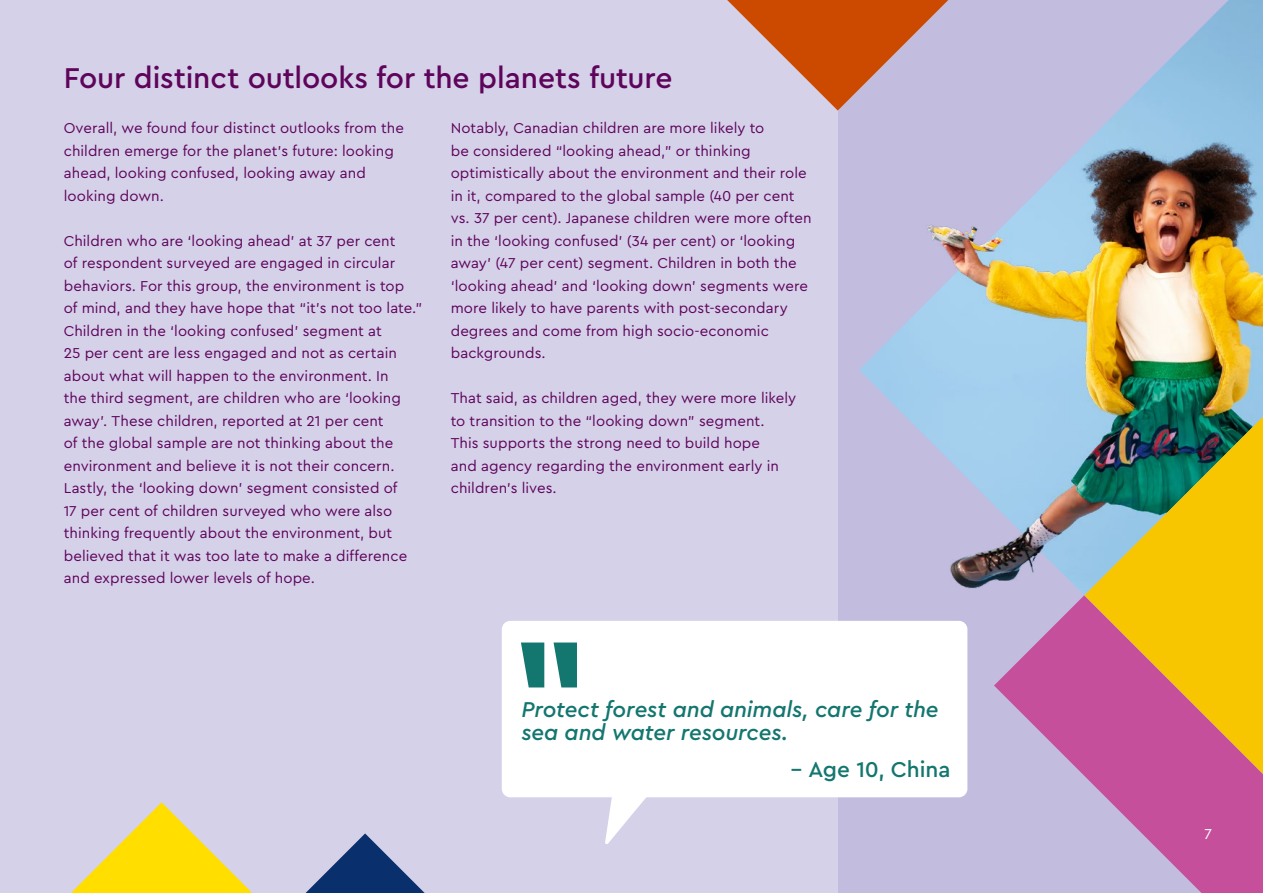
<style>
.page{position:relative;width:1263px;height:893px;background:#c2bcdf}
.page>*{position:absolute;margin:0;border:0;box-sizing:border-box;transform-origin:0 0}
.t1{font:500 30px "Cera Pro";letter-spacing:-.005em;color:#5e045b}
.t2{font:italic 500 22.5px/22.5px "Cera Pro";letter-spacing:-.005em;color:#13766f}
.t3{font:500 22.5px "Cera Pro";color:#13766f}
.t4{font:15px/22.5px "Cera Pro";letter-spacing:.005em;color:#5e045b}
.t5{font:15px "Cera Pro";color:#fff}
</style>
<div class="page">
<div style="left:0;top:0;width:838px;height:893px;background:#d5d1e9"></div>
<img style="left:948px;top:0;width:315px;height:99px">
<img style="left:885px;top:99px;width:378px;height:541px">
<svg style="left:994px;top:595px;width:269px;height:298px"></svg>
<svg style="left:727px;top:0;width:221px;height:111px"></svg>
<svg style="left:71px;top:802px;width:181px;height:91px"></svg>
<svg style="left:306px;top:833px;width:119px;height:60px"></svg>
<div style="left:502px;top:621px;width:465px;height:176px;background:#fff;border-radius:9px"></div>
<svg style="left:521px;top:642px;width:56px;height:45px"></svg>
<svg style="left:605px;top:797px;width:56px;height:47px"></svg>
<svg style="left:1084px;top:417px;width:179px;height:357px;background:#bb9349"></svg>
<h1 class="t1" style="left:64px;top:58px;width:610px">Four distinct outlooks for the planets future</h1>
<p class="t4" style="left:64px;top:116px;width:342px">Overall, we found four distinct outlooks from the children emerge for the planet’s future: looking ahead, looking confused, looking away and looking down.</p>
<p class="t4" style="left:64px;top:229px;width:360px">Children who are ‘looking ahead’ at 37 per cent<br>of respondent surveyed are engaged in circular behaviors. For this group, the environment is top<br>of mind, and they have hope that “it’s not too late.” Children in the ‘looking confused’ segment at<br>25 per cent are less engaged and not as certain about what will happen to the environment. In<br>the third segment, are children who are ‘looking away’. These children, reported at 21 per cent<br>of the global sample are not thinking about the environment and believe it is not their concern.<br>Lastly, the ‘looking down’ segment consisted of<br>17 per cent of children surveyed who were also thinking frequently about the environment, but believed that it was too late to make a difference and expressed lower levels of hope.</p>
<p class="t4" style="left:451px;top:116px;width:362px">Notably, Canadian children are more likely to<br>be considered “looking ahead,” or thinking optimistically about the environment and their role in it, compared to the global sample (40 per cent vs. 37 per cent). Japanese children were more often in the ‘looking confused’ (34 per cent) or ‘looking away’ (47 per cent) segment. Children in both the ‘looking ahead’ and ‘looking down’ segments were more likely to have parents with post-secondary degrees and come from high socio-economic backgrounds.</p>
<p class="t4" style="left:451px;top:386px;width:347px">That said, as children aged, they were more likely to transition to the “looking down” segment.<br>This supports the strong need to build hope<br>and agency regarding the environment early in children’s lives.</p>
<h2 class="t2" style="left:521px;top:697px;width:419px">Protect forest and animals, care for the sea and water resources.</h2>
<h2 class="t3" style="left:791px;top:754px;width:161px">– Age 10, China</h2>
<p class="t5" style="left:1204px;top:824px;width:9px">7</p>
</div>
